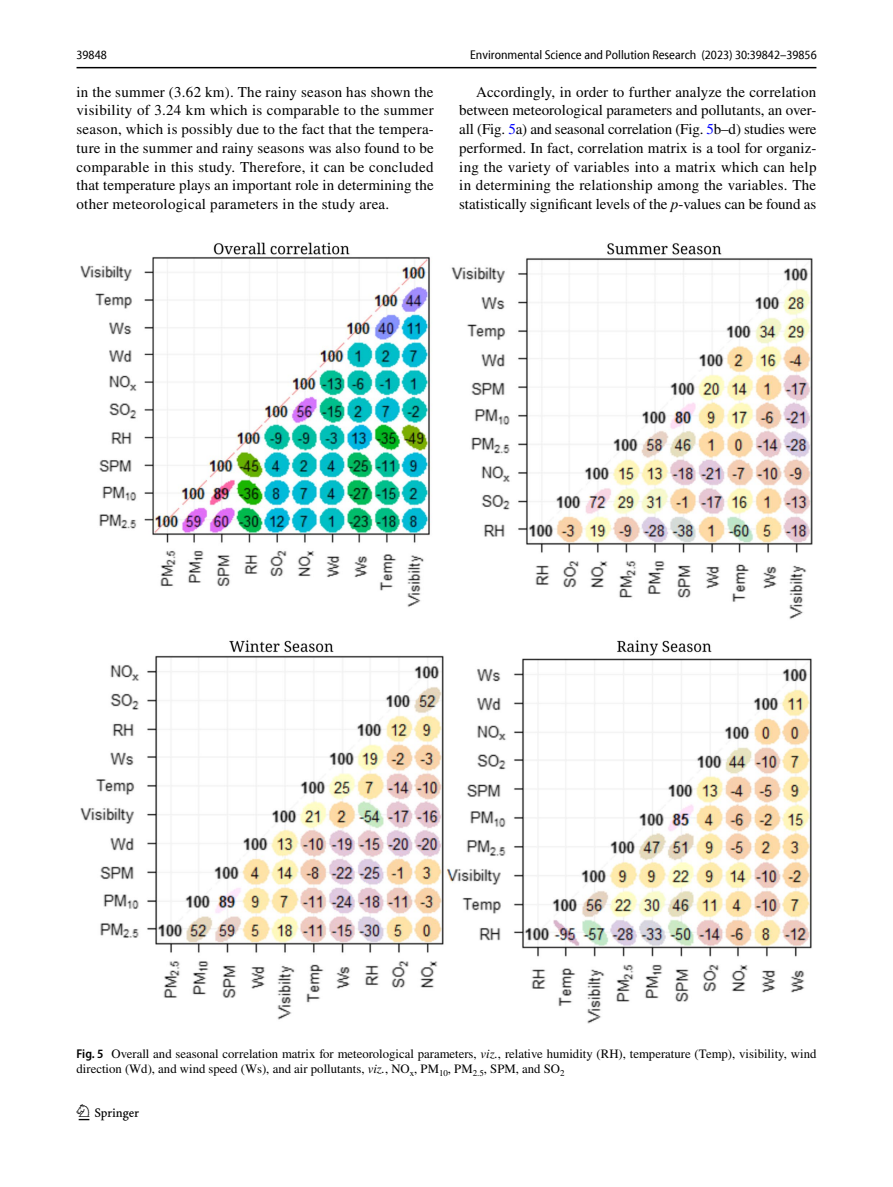
<style>
.page{position:relative;width:893px;height:1187px;background:#fff}
.page>*{position:absolute;margin:0;border:0;box-sizing:border-box;transform-origin:0 0}
.t1{font:22.5px "Springnew Regular 2";color:#000}
.t2{font:15px/18.8px "STIX";letter-spacing:.005em;color:#000;text-align:justify}
.t3{font:12.75px/15px "STIX";color:#000}
.t4{font:semi-condensed 12.75px "Myriad Pro Unic";color:#000}
.s1{color:#00f}
.s2{font-style:italic}
.s3{font-family:"Myriad Pro";font-weight:600;font-stretch:semi-condensed}
</style>
<div class="page">
<hr style="left:77px;top:67px;width:739px;height:1px;background:#000">
<img style="left:81px;top:243px;width:731px;height:780px">
<p class="t4" style="left:76px;top:50px;width:32px">39848</p>
<p class="t4" style="left:470px;top:50px;width:348px">Environmental Science and Pollution Research (2023) 30:39842–39856</p>
<p class="t2" style="left:77px;top:83px;width:359px">in the summer (3.62 km). The rainy season has shown the visibility of 3.24 km which is comparable to the summer season, which is possibly due to the fact that the tempera&shy;ture in the summer and rainy seasons was also found to be comparable in this study. Therefore, it can be concluded that temperature plays an important role in determining the other meteorological parameters in the study area.</p>
<p class="t2" style="left:459px;top:83px;width:359px;text-indent:17px">Accordingly, in order to further analyze the correlation between meteorological parameters and pollutants, an over&shy;all (Fig. <span class="s1">5</span>a) and seasonal correlation (Fig. <span class="s1">5</span>b–d) studies were performed. In fact, correlation matrix is a tool for organiz&shy;ing the variety of variables into a matrix which can help in determining the relationship among the variables. The statistically significant levels of the <span class="s2">p</span>-values can be found as</p>
<p class="t3" style="left:77px;top:1047px;width:741px"><span class="s3">Fig. 5</span> Overall and seasonal correlation matrix for meteorological parameters, <span class="s2">viz.</span>, relative humidity (RH), temperature (Temp), visibility, wind direction (Wd), and wind speed (Ws), and air pollutants, <span class="s2">viz.</span>, NO<sub>x</sub>, PM<sub>10</sub>, PM<sub>2.5</sub>, SPM, and SO<sub>2</sub></p>
<h1 class="t1" style="left:79px;top:1104px;width:62px">1 3</h1>
</div>
